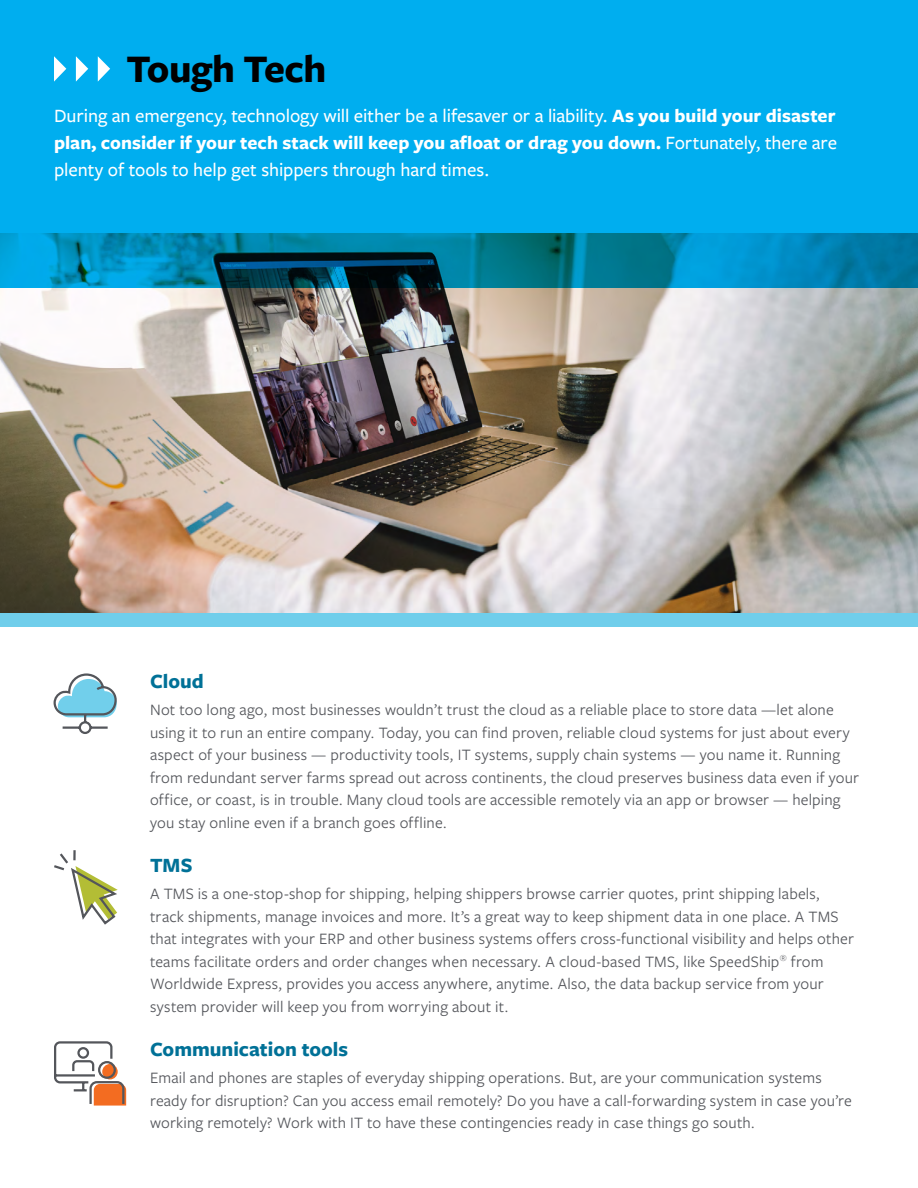
<style>
.page{position:relative;width:918px;height:1188px;background:#fff}
.page>*{position:absolute;margin:0;border:0;box-sizing:border-box;transform-origin:0 0}
.t1{font:700 40.5px "Freight Sans Pro";letter-spacing:-.015em;color:#000}
.t2{font:700 21px "Freight Sans Pro";color:#007197}
.t3{font:500 19.5px/27px "Freight Sans Pro";letter-spacing:-.005em;color:#fff;text-align:justify}
.t4{font:16.5px/22.5px "Freight Sans Pro";letter-spacing:.01em;color:#54565b}
.s1{font-weight:700}
</style>
<div class="page">
<img style="left:0;top:287px;width:918px;height:326px">
<svg style="left:0;top:0;width:918px;height:287px;background:#00a4df"></svg>
<svg style="left:54px;top:56px;width:12px;height:26px"></svg>
<svg style="left:76px;top:56px;width:12px;height:26px"></svg>
<svg style="left:98px;top:56px;width:12px;height:26px"></svg>
<svg style="left:54px;top:1041px;width:72px;height:65px"></svg>
<svg style="left:54px;top:850px;width:64px;height:75px"></svg>
<svg style="left:53px;top:673px;width:64px;height:61px"></svg>
<div style="left:0;top:613px;width:918px;height:14px;background:#70ceeb"></div>
<h1 class="t1" style="left:126px;top:40px;width:202px">Tough Tech</h1>
<p class="t3" style="left:54px;top:101px;width:785px">During an emergency, technology will either be a lifesaver or a liability. <span class="s1">As you build your disaster plan, consider if your tech stack will keep you afloat or drag you down.</span> Fortunately, there are plenty of tools to help get shippers through hard times.</p>
<p class="t2" style="left:150px;top:667px;width:55px">Cloud</p>
<p class="t4" style="left:150px;top:698px;width:710px">Not too long ago, most businesses wouldn’t trust the cloud as a reliable place to store data —let alone using it to run an entire company. Today, you can find proven, reliable cloud systems for just about every aspect of your business — productivity tools, IT systems, supply chain systems — you name it. Running from redundant server farms spread out across continents, the cloud preserves business data even if your office, or coast, is in trouble. Many cloud tools are accessible remotely via an app or browser — helping you stay online even if a branch goes offline.</p>
<p class="t2" style="left:150px;top:851px;width:44px">TMS</p>
<p class="t4" style="left:150px;top:882px;width:705px">A TMS is a one-stop-shop for shipping, helping shippers browse carrier quotes, print shipping labels, track shipments, manage invoices and more. It’s a great way to keep shipment data in one place. A TMS that integrates with your ERP and other business systems offers cross-functional visibility and helps other teams facilitate orders and order changes when necessary. A cloud-based TMS, like SpeedShip<sup>®</sup> from Worldwide Express, provides you access anywhere, anytime. Also, the data backup service from your system provider will keep you from worrying about it.</p>
<p class="t2" style="left:150px;top:1035px;width:200px">Communication tools</p>
<p class="t4" style="left:150px;top:1066px;width:703px">Email and phones are staples of everyday shipping operations. But, are your communication systems ready for disruption? Can you access email remotely? Do you have a call-forwarding system in case you’re working remotely? Work with IT to have these contingencies ready in case things go south.</p>
</div>
